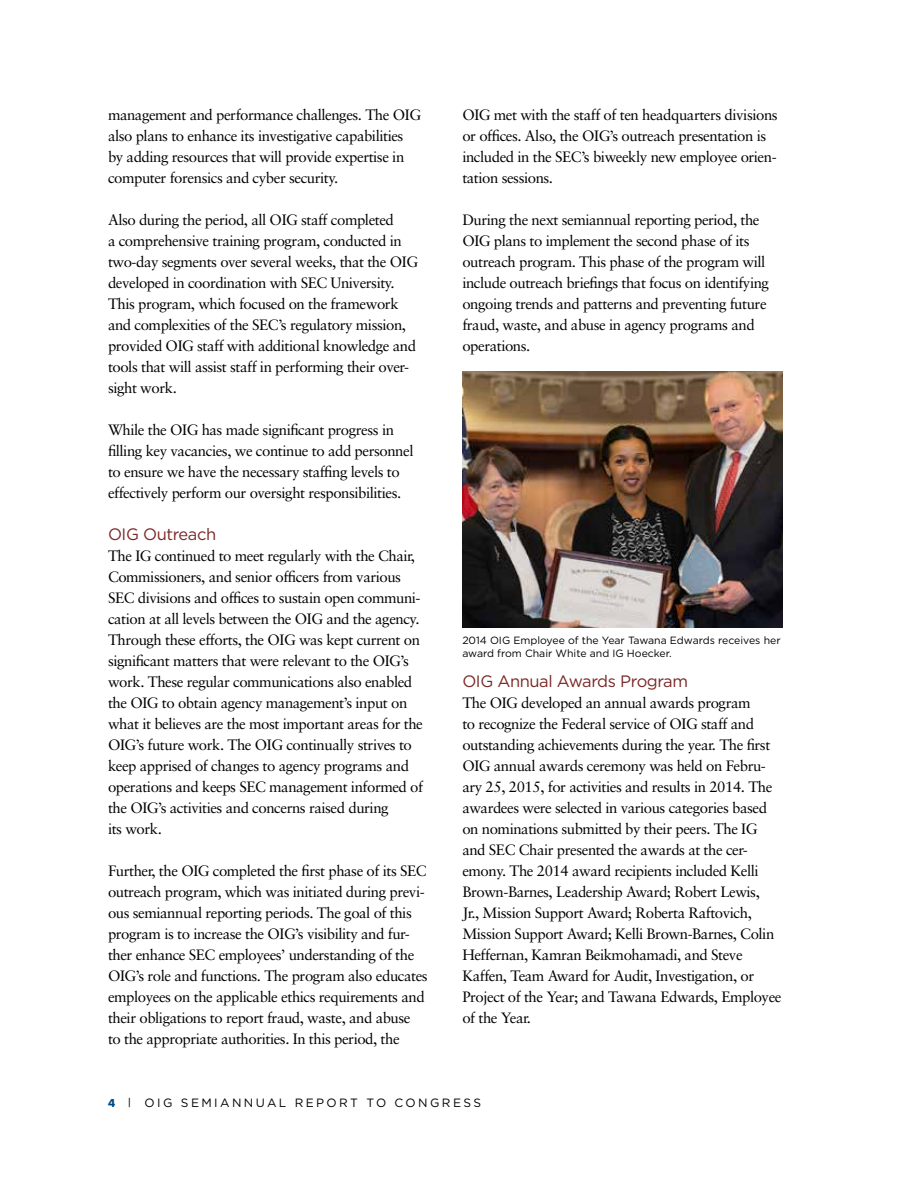
<style>
.page{position:relative;width:918px;height:1188px;background:#fff}
.page>*{position:absolute;margin:0;border:0;box-sizing:border-box;transform-origin:0 0}
.t1{font:16.5px "Gotham HTF";letter-spacing:-.025em;color:#7a2727}
.t2{font:15px/21px "Sabon";letter-spacing:-.03em;color:#000}
.t3{font:12px "Gotham HTF";letter-spacing:.2em;color:#000}
.t4{font:10.5px/12.6px "Gotham HTF";color:#000}
.s1{font-family:"Futura";font-weight:700;font-size:10.5px;color:#00467f}
.s2{font-family:"Sabon"}
</style>
<div class="page">
<img style="left:462px;top:372px;width:321px;height:256px">
<p class="t2" style="left:108px;top:104px;width:315px">management and performance challenges. The OIG also plans to enhance its investigative capabilities by adding resources that will provide expertise in computer forensics and cyber security.</p>
<p class="t2" style="left:108px;top:209px;width:312px">Also during the period, all OIG staff completed<br>a comprehensive training program, conducted in two-day segments over several weeks, that the OIG developed in coordination with SEC University.<br>This program, which focused on the framework and complexities of the SEC’s regulatory mission, provided OIG staff with additional knowledge and tools that will assist staff in performing their over&shy;sight work.</p>
<p class="t2" style="left:108px;top:419px;width:307px">While the OIG has made significant progress in filling key vacancies, we continue to add personnel to ensure we have the necessary staffing levels to effectively perform our oversight responsibilities.</p>
<h2 class="t1" style="left:108px;top:525px;width:110px">OIG Outreach</h2>
<p class="t2" style="left:108px;top:545px;width:317px">The IG continued to meet regularly with the Chair, Commissioners, and senior officers from various SEC divisions and offices to sustain open communi&shy;cation at all levels between the OIG and the agency.<br>Through these efforts, the OIG was kept current on significant matters that were relevant to the OIG’s work. These regular communications also enabled the OIG to obtain agency management’s input on what it believes are the most important areas for the OIG’s future work. The OIG continually strives to keep apprised of changes to agency programs and operations and keeps SEC management informed of the OIG’s activities and concerns raised during<br>its work.</p>
<p class="t2" style="left:108px;top:860px;width:321px">Further, the OIG completed the first phase of its SEC outreach program, which was initiated during previ&shy;ous semiannual reporting periods. The goal of this program is to increase the OIG’s visibility and fur&shy;ther enhance SEC employees’ understanding of the OIG’s role and functions. The program also educates employees on the applicable ethics requirements and their obligations to report fraud, waste, and abuse<br>to the appropriate authorities. In this period, the</p>
<p class="t2" style="left:462px;top:104px;width:317px">OIG met with the staff of ten headquarters divisions or offices. Also, the OIG’s outreach presentation is included in the SEC’s biweekly new employee orien&shy;tation sessions.</p>
<p class="t2" style="left:462px;top:209px;width:308px">During the next semiannual reporting period, the OIG plans to implement the second phase of its outreach program. This phase of the program will include outreach briefings that focus on identifying ongoing trends and patterns and preventing future fraud, waste, and abuse in agency programs and operations.</p>
<p class="t4" style="left:462px;top:634px;width:320px">2014 OIG Employee of the Year Tawana Edwards receives her award from Chair White and IG Hoecker.</p>
<h2 class="t1" style="left:462px;top:672px;width:227px">OIG Annual Awards Program</h2>
<p class="t2" style="left:462px;top:692px;width:321px">The OIG developed an annual awards program<br>to recognize the Federal service of OIG staff and outstanding achievements during the year. The first OIG annual awards ceremony was held on Febru&shy;ary 25, 2015, for activities and results in 2014. The awardees were selected in various categories based on nominations submitted by their peers. The IG and SEC Chair presented the awards at the cer&shy;emony. The 2014 award recipients included Kelli Brown-Barnes, Leadership Award; Robert Lewis,<br>Jr., Mission Support Award; Roberta Raftovich, Mission Support Award; Kelli Brown-Barnes, Colin Heffernan, Kamran Beikmohamadi, and Steve Kaffen, Team Award for Audit, Investigation, or Project of the Year; and Tawana Edwards, Employee of the Year.</p>
<p class="t3" style="left:108px;top:1096px;width:375px"><span class="s1">4</span> <span class="s2">|</span> OIG SEMIANNUAL REPORT TO CONGRESS</p>
</div>
